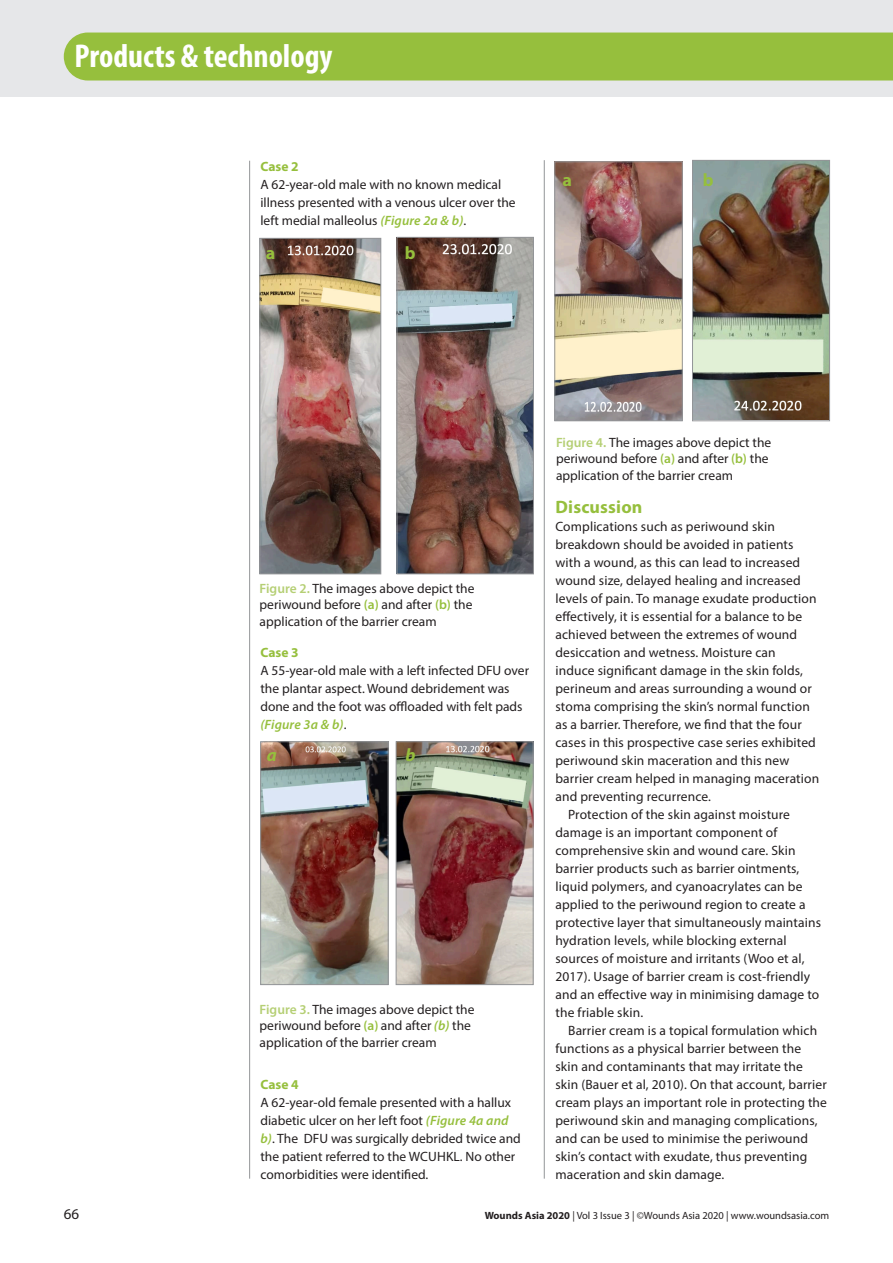
<style>
.page{position:relative;width:893px;height:1263px;background:#fff}
.page>*{position:absolute;margin:0;border:0;box-sizing:border-box;transform-origin:0 0}
.t1{font:700 condensed 33.15px "Myriad Pro";color:#fff}
.A-HEAD_CROSS_HEAD{font:700 18px "Myriad Pro";letter-spacing:.01em;color:#96bf3d}
.FIGURE_CAPTION{font:700 18px "Myriad Pro";color:#96bf3d}
.FIGURE_CAPTION-2{font:italic 700 18px "Myriad Pro";color:#96bf3d}
.t2{font:15px "Myriad Pro";color:#231f20}
.BODY_INDENT{font:13.5px/18px "Myriad Pro";letter-spacing:.01em;color:#231f20}
.FIGURE_CAPTION-3{font:13.5px/16.5px "Myriad Pro";color:#231f20}
.BODY_INDENT-2{font:700 13.5px "Myriad Pro";color:#96bf3d}
.t3{font:10.5px "Myriad Pro";color:#231f20}
.s1{font-weight:600;font-style:italic;color:#96bf3d}
.s2{font-weight:600;color:#b5cf74}
.s3{font-weight:600;color:#96bf3d}
.s4{font-weight:700}
</style>
<div class="page">
<div style="left:0;top:0;width:893px;height:97px;background:#e6e7e9"></div>
<div style="left:64px;top:33px;width:829px;height:48px;background:#96bf3d"></div>
<hr style="left:544px;top:160px;width:1px;height:1019px;background:#939598">
<hr style="left:249px;top:161px;width:1px;height:1018px;background:#939598">
<img style="left:262px;top:240px;width:117px;height:332px">
<div style="left:260px;top:238px;width:121px;height:336px;border:1px solid #939598"></div>
<img style="left:399px;top:239px;width:133px;height:333px">
<div style="left:397px;top:237px;width:137px;height:337px;border:1px solid #939598"></div>
<img style="left:262px;top:743px;width:124px;height:240px">
<div style="left:260px;top:741px;width:128px;height:244px;border:1px solid #939598"></div>
<img style="left:398px;top:743px;width:133px;height:240px">
<div style="left:396px;top:741px;width:137px;height:244px;border:1px solid #939598"></div>
<img style="left:557px;top:164px;width:123px;height:255px">
<div style="left:555px;top:162px;width:127px;height:259px;border:1px solid #939598"></div>
<img style="left:694px;top:162px;width:134px;height:257px">
<div style="left:692px;top:160px;width:138px;height:261px;border:1px solid #939598"></div>
<h1 class="t1" style="left:74px;top:35px;width:260px">Products &amp; technology</h1>
<p class="BODY_INDENT-2" style="left:260px;top:157px;width:40px">Case 2</p>
<p class="BODY_INDENT" style="left:260px;top:175px;width:257px">A 62-year-old male with no known medical illness presented with a venous ulcer over the left medial malleolus <span class="s1">(Figure 2a &amp; b)</span>.</p>
<p class="FIGURE_CAPTION" style="left:266px;top:241px;width:11px">a</p>
<p class="FIGURE_CAPTION" style="left:405px;top:241px;width:12px">b</p>
<p class="FIGURE_CAPTION" style="left:562px;top:169px;width:11px">a</p>
<p class="FIGURE_CAPTION" style="left:703px;top:169px;width:12px">b</p>
<p class="FIGURE_CAPTION-3" style="left:260px;top:580px;width:216px"><span class="s2">Figure 2.</span> The images above depict the periwound before <span class="s3">(a)</span> and after <span class="s3">(b)</span> the application of the barrier cream</p>
<p class="BODY_INDENT-2" style="left:260px;top:643px;width:40px">Case 3</p>
<p class="BODY_INDENT" style="left:260px;top:661px;width:270px">A 55-year-old male with a left infected DFU over the plantar aspect. Wound debridement was done and the foot was offloaded with felt pads <span class="s1">(Figure 3a &amp; b)</span>.</p>
<p class="FIGURE_CAPTION-2" style="left:267px;top:744px;width:11px">a</p>
<p class="FIGURE_CAPTION-2" style="left:405px;top:744px;width:12px">b</p>
<p class="FIGURE_CAPTION-3" style="left:260px;top:1001px;width:216px"><span class="s2">Figure 3.</span> The images above depict the periwound before <span class="s3">(a)</span> and after <span class="s1">(b)</span> the application of the barrier cream</p>
<p class="BODY_INDENT-2" style="left:260px;top:1075px;width:40px">Case 4</p>
<p class="BODY_INDENT" style="left:260px;top:1093px;width:262px">A 62-year-old female presented with a hallux diabetic ulcer on her left foot <span class="s1">(Figure 4a and b)</span>. The DFU was surgically debrided twice and the patient referred to the WCUHKL. No other comorbidities were identified.</p>
<p class="FIGURE_CAPTION-3" style="left:556px;top:434px;width:217px"><span class="s2">Figure 4.</span> The images above depict the periwound before <span class="s3">(a)</span> and after <span class="s3">(b)</span> the application of the barrier cream</p>
<p class="A-HEAD_CROSS_HEAD" style="left:555px;top:495px;width:89px">Discussion</p>
<p class="BODY_INDENT" style="left:555px;top:517px;width:265px">Complications such as periwound skin breakdown should be avoided in patients with a wound, as this can lead to increased wound size, delayed healing and increased levels of pain. To manage exudate production effectively, it is essential for a balance to be achieved between the extremes of wound desiccation and wetness. Moisture can<br>induce significant damage in the skin folds, perineum and areas surrounding a wound or stoma comprising the skin’s normal function as a barrier. Therefore, we find that the four cases in this prospective case series exhibited periwound skin maceration and this new barrier cream helped in managing maceration and preventing recurrence.</p>
<p class="BODY_INDENT" style="left:555px;top:805px;width:267px;text-indent:13px">Protection of the skin against moisture damage is an important component of comprehensive skin and wound care. Skin barrier products such as barrier ointments, liquid polymers, and cyanoacrylates can be applied to the periwound region to create a protective layer that simultaneously maintains hydration levels, while blocking external sources of moisture and irritants (Woo et al, 2017). Usage of barrier cream is cost-friendly and an effective way in minimising damage to the friable skin.</p>
<p class="BODY_INDENT" style="left:555px;top:1021px;width:273px;text-indent:13px">Barrier cream is a topical formulation which functions as a physical barrier between the skin and contaminants that may irritate the skin (Bauer et al, 2010). On that account, barrier cream plays an important role in protecting the periwound skin and managing complications, and can be used to minimise the periwound skin’s contact with exudate, thus preventing maceration and skin damage.</p>
<p class="t2" style="left:64px;top:1204px;width:17px">66</p>
<p class="t3" style="left:485px;top:1208px;width:346px"><span class="s4">Wounds Asia 2020</span> | Vol 3 Issue 3 | ©Wounds Asia 2020 | www.woundsasia.com</p>
</div>
